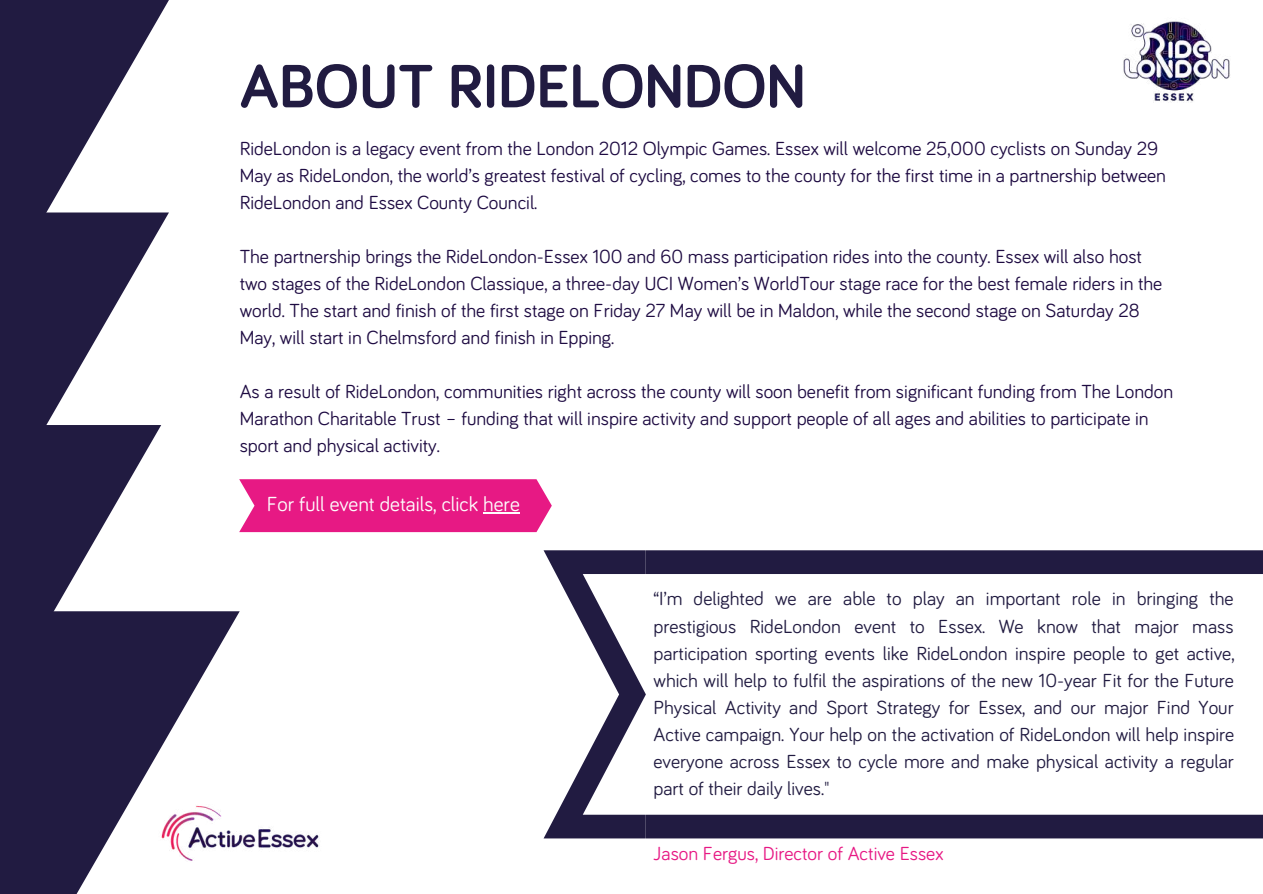
<style>
.page{position:relative;width:1263px;height:894px;background:#fff}
.page>*{position:absolute;margin:0;border:0;box-sizing:border-box;transform-origin:0 0}
.t1{font:700 63px "Bariol";color:#211b41}
.t2{font:21px "Bariol";color:#fefefd}
.t3{font:19.5px/27px "Bariol";color:#1e0b42}
.t4{font:19.5px/27px "Bariol";color:#211b41;text-align:justify}
.t5{font:19.5px "Bariol";color:#e71984}
</style>
<div class="page">
<svg style="left:0;top:0;width:169px;height:212px;fill:#211b41"></svg>
<svg style="left:0;top:212px;width:169px;height:214px;fill:#211b41"></svg>
<svg style="left:0;top:425px;width:161px;height:186px;fill:#211b41"></svg>
<svg style="left:0;top:611px;width:240px;height:282px;fill:#211b41"></svg>
<svg style="left:239px;top:479px;width:313px;height:53px;background:#e8258a"></svg>
<svg style="left:544px;top:550px;width:719px;height:288px"></svg>
<img style="left:1123px;top:21px;width:107px;height:82px">
<img style="left:158px;top:803px;width:161px;height:59px">
<hr style="left:483px;top:512px;width:37px;height:1px;background:#fefefd">
<h1 class="t1" style="left:240px;top:58px;width:568px">ABOUT RIDELONDON</h1>
<p class="t3" style="left:240px;top:135px;width:928px">RideLondon is a legacy event from the London 2012 Olympic Games. Essex will welcome 25,000 cyclists on Sunday 29<br>May as RideLondon, the world’s greatest festival of cycling, comes to the county for the first time in a partnership between<br>RideLondon and Essex County Council.</p>
<p class="t3" style="left:240px;top:243px;width:924px">The partnership brings the RideLondon-Essex 100 and 60 mass participation rides into the county. Essex will also host two stages of the RideLondon Classique, a three-day UCI Women’s WorldTour stage race for the best female riders in the world. The start and finish of the first stage on Friday 27 May will be in Maldon, while the second stage on Saturday 28<br>May, will start in Chelmsford and finish in Epping.</p>
<p class="t3" style="left:240px;top:378px;width:935px">As a result of RideLondon, communities right across the county will soon benefit from significant funding from The London<br>Marathon Charitable Trust – funding that will inspire activity and support people of all ages and abilities to participate in sport and physical activity.</p>
<p class="t2" style="left:267px;top:494px;width:255px">For full event details, click here</p>
<p class="t4" style="left:653px;top:586px;width:582px">“I’m delighted we are able to play an important role in bringing the prestigious RideLondon event to Essex. We know that major mass participation sporting events like RideLondon inspire people to get active, which will help to fulfil the aspirations of the new 10-year Fit for the Future Physical Activity and Sport Strategy for Essex, and our major Find Your Active campaign. Your help on the activation of RideLondon will help inspire everyone across Essex to cycle more and make physical activity a regular part of their daily lives."</p>
<p class="t5" style="left:654px;top:844px;width:291px">Jason Fergus, Director of Active Essex</p>
</div>
